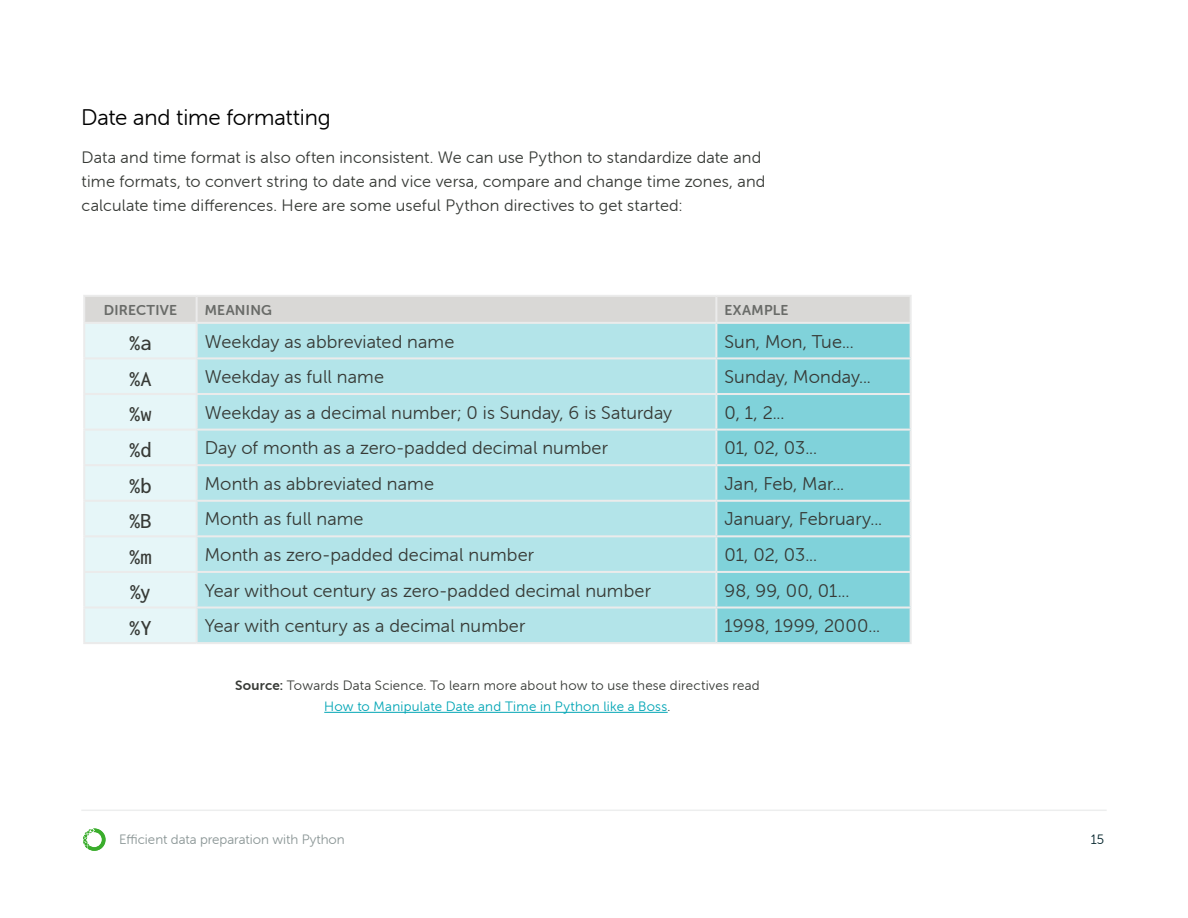
<style>
.page{position:relative;width:1188px;height:918px;background:#fff}
.page>*{position:absolute;margin:0;border:0;box-sizing:border-box;transform-origin:0 0}
.t1{font:22.5px "Museo Sans Rounded 300";letter-spacing:-.005em;color:#000}
.t2{font:500 22.5px "Inconsolata";color:#373a36}
.t3{font:18.3px "Museo Sans Rounded 300";letter-spacing:.005em;color:#373a36}
.t4{font:16.5px/24px "Museo Sans Rounded 300";letter-spacing:.01em;color:#373a36}
.t5{font:14.25px "Museo Sans Rounded 700";letter-spacing:.02em;color:#696b68}
.t6{font:13.5px/21px "Museo Sans Rounded 300";letter-spacing:.015em;color:#373a36;text-align:center}
.t7{font:13.5px "Museo Sans Rounded 300";color:#8b9696}
.t8{font:13.5px "Museo Sans Rounded 300";color:#06262d}
.s1{font-family:"Museo Sans Rounded 700"}
.s2{color:#00a5b5}
</style>
<div class="page">
<svg style="left:85px;top:297px;width:825px;height:345px;background:#e1eaeb"></svg>
<div style="left:198px;top:324px;width:517px;height:318px;background:#b3e4e9"></div>
<div style="left:717px;top:324px;width:193px;height:318px;background:#80d2da"></div>
<hr style="left:83px;top:297px;width:2px;height:25px;background:#ebebeb">
<hr style="left:83px;top:295px;width:114px;height:2px;background:#ebebeb">
<hr style="left:197px;top:295px;width:519px;height:2px;background:#ebebeb">
<hr style="left:716px;top:295px;width:196px;height:2px;background:#ebebeb">
<hr style="left:196px;top:297px;width:2px;height:25px;background:#ebebeb">
<hr style="left:715px;top:297px;width:2px;height:25px;background:#ebebeb">
<hr style="left:910px;top:297px;width:2px;height:25px;background:#ebebeb">
<hr style="left:83px;top:324px;width:2px;height:33px;background:#ebebeb">
<hr style="left:83px;top:359px;width:2px;height:34px;background:#ebebeb">
<hr style="left:83px;top:395px;width:2px;height:34px;background:#ebebeb">
<hr style="left:83px;top:431px;width:2px;height:33px;background:#ebebeb">
<hr style="left:83px;top:466px;width:2px;height:34px;background:#ebebeb">
<hr style="left:83px;top:502px;width:2px;height:33px;background:#ebebeb">
<hr style="left:83px;top:537px;width:2px;height:34px;background:#ebebeb">
<hr style="left:83px;top:573px;width:2px;height:33px;background:#ebebeb">
<hr style="left:83px;top:609px;width:2px;height:33px;background:#ebebeb">
<hr style="left:83px;top:322px;width:114px;height:2px;background:#ebebeb">
<hr style="left:83px;top:357px;width:114px;height:2px;background:#ebebeb">
<hr style="left:83px;top:393px;width:114px;height:2px;background:#ebebeb">
<hr style="left:83px;top:429px;width:114px;height:2px;background:#ebebeb">
<hr style="left:83px;top:464px;width:114px;height:2px;background:#ebebeb">
<hr style="left:83px;top:500px;width:114px;height:2px;background:#ebebeb">
<hr style="left:83px;top:535px;width:114px;height:2px;background:#ebebeb">
<hr style="left:83px;top:571px;width:114px;height:2px;background:#ebebeb">
<hr style="left:83px;top:606px;width:114px;height:3px;background:#ebebeb">
<hr style="left:83px;top:642px;width:114px;height:2px;background:#ebebeb">
<hr style="left:196px;top:324px;width:2px;height:33px;background:#ebebeb">
<hr style="left:196px;top:359px;width:2px;height:34px;background:#ebebeb">
<hr style="left:196px;top:395px;width:2px;height:34px;background:#ebebeb">
<hr style="left:196px;top:431px;width:2px;height:33px;background:#ebebeb">
<hr style="left:196px;top:466px;width:2px;height:34px;background:#ebebeb">
<hr style="left:196px;top:502px;width:2px;height:33px;background:#ebebeb">
<hr style="left:196px;top:537px;width:2px;height:34px;background:#ebebeb">
<hr style="left:196px;top:573px;width:2px;height:33px;background:#ebebeb">
<hr style="left:196px;top:609px;width:2px;height:33px;background:#ebebeb">
<hr style="left:197px;top:322px;width:519px;height:2px;background:#ebebeb">
<hr style="left:197px;top:357px;width:519px;height:2px;background:#ebebeb">
<hr style="left:197px;top:393px;width:519px;height:2px;background:#ebebeb">
<hr style="left:197px;top:429px;width:519px;height:2px;background:#ebebeb">
<hr style="left:197px;top:464px;width:519px;height:2px;background:#ebebeb">
<hr style="left:197px;top:500px;width:519px;height:2px;background:#ebebeb">
<hr style="left:197px;top:535px;width:519px;height:2px;background:#ebebeb">
<hr style="left:197px;top:571px;width:519px;height:2px;background:#ebebeb">
<hr style="left:197px;top:606px;width:519px;height:3px;background:#ebebeb">
<hr style="left:197px;top:642px;width:519px;height:2px;background:#ebebeb">
<hr style="left:715px;top:324px;width:2px;height:33px;background:#ebebeb">
<hr style="left:715px;top:359px;width:2px;height:34px;background:#ebebeb">
<hr style="left:715px;top:395px;width:2px;height:34px;background:#ebebeb">
<hr style="left:715px;top:431px;width:2px;height:33px;background:#ebebeb">
<hr style="left:715px;top:466px;width:2px;height:34px;background:#ebebeb">
<hr style="left:715px;top:502px;width:2px;height:33px;background:#ebebeb">
<hr style="left:715px;top:537px;width:2px;height:34px;background:#ebebeb">
<hr style="left:715px;top:573px;width:2px;height:33px;background:#ebebeb">
<hr style="left:715px;top:609px;width:2px;height:33px;background:#ebebeb">
<hr style="left:716px;top:322px;width:196px;height:2px;background:#ebebeb">
<hr style="left:910px;top:324px;width:2px;height:33px;background:#ebebeb">
<hr style="left:910px;top:359px;width:2px;height:34px;background:#ebebeb">
<hr style="left:910px;top:395px;width:2px;height:34px;background:#ebebeb">
<hr style="left:910px;top:431px;width:2px;height:33px;background:#ebebeb">
<hr style="left:910px;top:466px;width:2px;height:34px;background:#ebebeb">
<hr style="left:910px;top:502px;width:2px;height:33px;background:#ebebeb">
<hr style="left:910px;top:537px;width:2px;height:34px;background:#ebebeb">
<hr style="left:910px;top:573px;width:2px;height:33px;background:#ebebeb">
<hr style="left:910px;top:609px;width:2px;height:33px;background:#ebebeb">
<hr style="left:716px;top:357px;width:196px;height:2px;background:#ebebeb">
<hr style="left:716px;top:393px;width:196px;height:2px;background:#ebebeb">
<hr style="left:716px;top:429px;width:196px;height:2px;background:#ebebeb">
<hr style="left:716px;top:464px;width:196px;height:2px;background:#ebebeb">
<hr style="left:716px;top:500px;width:196px;height:2px;background:#ebebeb">
<hr style="left:716px;top:535px;width:196px;height:2px;background:#ebebeb">
<hr style="left:716px;top:571px;width:196px;height:2px;background:#ebebeb">
<hr style="left:716px;top:606px;width:196px;height:3px;background:#ebebeb">
<hr style="left:716px;top:642px;width:196px;height:2px;background:#ebebeb">
<hr style="left:324px;top:712px;width:344px;height:1px;background:#00a5b5">
<hr style="left:81px;top:810px;width:1026px;height:1px;background:#dbdede">
<svg style="left:83px;top:828px;width:23px;height:23px"></svg>
<p class="t1" style="left:81px;top:105px;width:251px">Date and time formatting</p>
<p class="t4" style="left:82px;top:145px;width:685px">Data and time format is also often inconsistent. We can use Python to standardize date and time formats, to convert string to date and vice versa, compare and change time zones, and calculate time differences. Here are some useful Python directives to get started:</p>
<p class="t5" style="left:104px;top:302px;width:75px">DIRECTIVE</p>
<p class="t5" style="left:205px;top:302px;width:69px">MEANING</p>
<p class="t5" style="left:725px;top:302px;width:65px">EXAMPLE</p>
<p class="t2" style="left:129px;top:328px;width:24px">%a</p>
<p class="t3" style="left:205px;top:331px;width:251px">Weekday as abbreviated name</p>
<p class="t3" style="left:725px;top:331px;width:131px">Sun, Mon, Tue...</p>
<p class="t2" style="left:129px;top:363px;width:24px">%A</p>
<p class="t3" style="left:205px;top:367px;width:181px">Weekday as full name</p>
<p class="t3" style="left:725px;top:367px;width:148px">Sunday, Monday...</p>
<p class="t2" style="left:129px;top:399px;width:24px">%w</p>
<p class="t3" style="left:205px;top:403px;width:469px">Weekday as a decimal number; 0 is Sunday, 6 is Saturday</p>
<p class="t3" style="left:725px;top:403px;width:61px">0, 1, 2...</p>
<p class="t2" style="left:129px;top:435px;width:24px">%d</p>
<p class="t3" style="left:205px;top:438px;width:405px">Day of month as a zero-padded decimal number</p>
<p class="t3" style="left:725px;top:438px;width:94px">01, 02, 03...</p>
<p class="t2" style="left:129px;top:470px;width:24px">%b</p>
<p class="t3" style="left:205px;top:474px;width:231px">Month as abbreviated name</p>
<p class="t3" style="left:725px;top:474px;width:121px">Jan, Feb, Mar...</p>
<p class="t2" style="left:129px;top:506px;width:24px">%B</p>
<p class="t3" style="left:205px;top:509px;width:160px">Month as full name</p>
<p class="t3" style="left:725px;top:509px;width:159px">January, February...</p>
<p class="t2" style="left:129px;top:541px;width:24px">%m</p>
<p class="t3" style="left:205px;top:545px;width:331px">Month as zero-padded decimal number</p>
<p class="t3" style="left:725px;top:545px;width:94px">01, 02, 03...</p>
<p class="t2" style="left:130px;top:577px;width:23px">%y</p>
<p class="t3" style="left:205px;top:580px;width:448px">Year without century as zero-padded decimal number</p>
<p class="t3" style="left:725px;top:580px;width:126px">98, 99, 00, 01...</p>
<p class="t2" style="left:129px;top:612px;width:24px">%Y</p>
<p class="t3" style="left:205px;top:616px;width:322px">Year with century as a decimal number</p>
<p class="t3" style="left:725px;top:616px;width:157px">1998, 1999, 2000...</p>
<p class="t6" style="left:235px;top:675px;width:526px"><span class="s1">Source:</span> Towards Data Science. To learn more about how to use these directives read<br><span class="s2">How to Manipulate Date and Time in Python like a Boss</span>.</p>
<p class="t7" style="left:119px;top:832px;width:227px">Efficient data preparation with Python</p>
<p class="t8" style="left:1091px;top:832px;width:15px">15</p>
</div>
